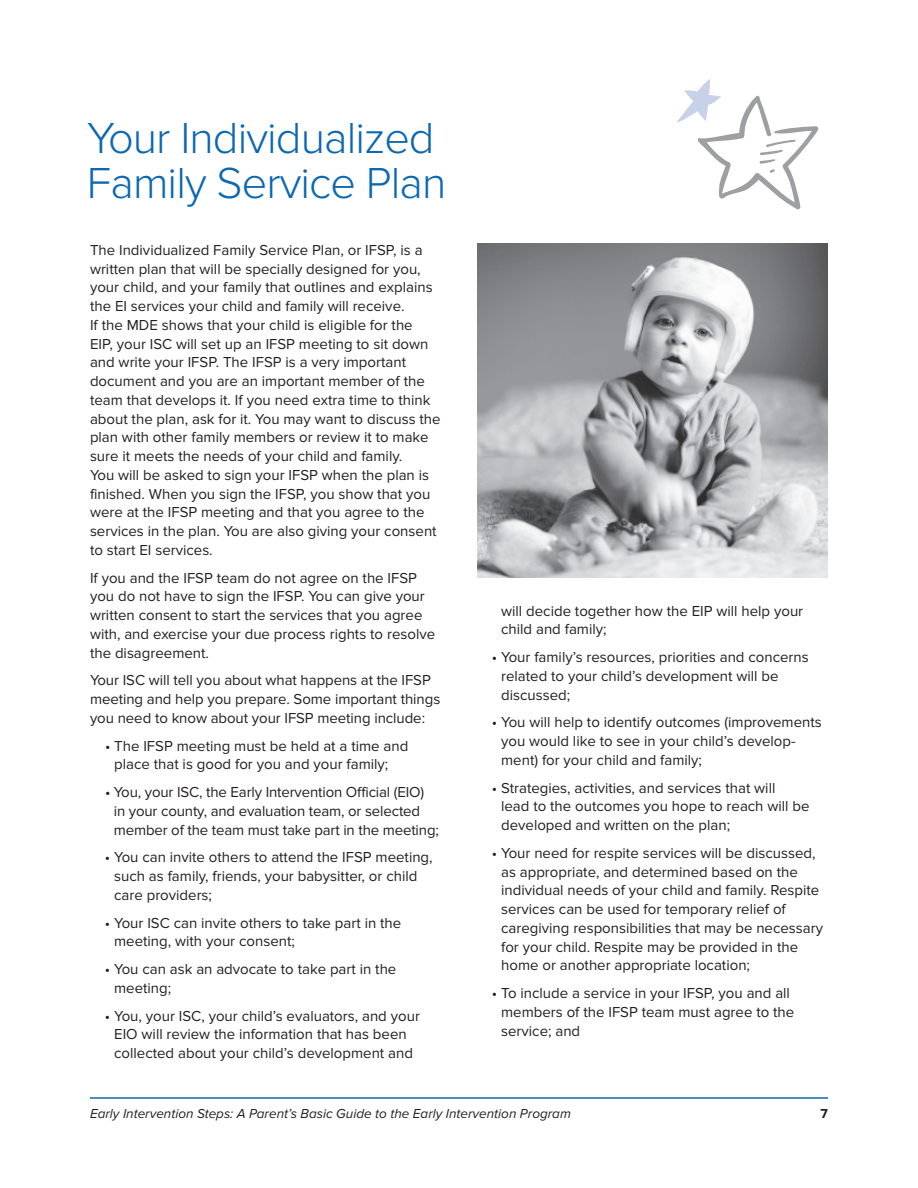
<style>
.page{position:relative;width:918px;height:1188px;background:#fff}
.page>*{position:absolute;margin:0;border:0;box-sizing:border-box;transform-origin:0 0}
.t1{font:300 45px/45px "Proxima Nova";letter-spacing:-.02em;color:#0c68b2}
.t2{font:15px/18.8px "Proxima Nova";color:#231f20}
.t3{font:italic 13.5px "Proxima Nova";color:#231f20}
.t4{font:700 13.5px "Proxima Nova";color:#231f20}
</style>
<div class="page">
<hr style="left:90px;top:1098px;width:738px;height:1px;background:#0c68b2">
<svg style="left:677px;top:79px;width:141px;height:130px"></svg>
<img style="left:477px;top:243px;width:351px;height:335px">
<h1 class="t1" style="left:87px;top:119px;width:361px">Your Individualized<br>Family Service Plan</h1>
<p class="t2" style="left:90px;top:242px;width:352px">The Individualized Family Service Plan, or IFSP, is a written plan that will be specially designed for you, your child, and your family that outlines and explains the EI services your child and family will receive.<br>If the MDE shows that your child is eligible for the<br>EIP, your ISC will set up an IFSP meeting to sit down and write your IFSP. The IFSP is a very important document and you are an important member of the team that develops it. If you need extra time to think about the plan, ask for it. You may want to discuss the plan with other family members or review it to make sure it meets the needs of your child and family.<br>You will be asked to sign your IFSP when the plan is finished. When you sign the IFSP, you show that you were at the IFSP meeting and that you agree to the services in the plan. You are also giving your consent to start EI services.</p>
<p class="t2" style="left:90px;top:570px;width:347px">If you and the IFSP team do not agree on the IFSP you do not have to sign the IFSP. You can give your written consent to start the services that you agree with, and exercise your due process rights to resolve the disagreement.</p>
<p class="t2" style="left:90px;top:672px;width:352px">Your ISC will tell you about what happens at the IFSP meeting and help you prepare. Some important things you need to know about your IFSP meeting include:</p>
<p class="t2" style="left:114px;top:738px;width:296px;text-indent:-9px">• The IFSP meeting must be held at a time and place that is good for you and your family;</p>
<p class="t2" style="left:114px;top:784px;width:327px;text-indent:-9px">• You, your ISC, the Early Intervention Official (EIO) in your county, and evaluation team, or selected member of the team must take part in the meeting;</p>
<p class="t2" style="left:114px;top:849px;width:320px;text-indent:-9px">• You can invite others to attend the IFSP meeting, such as family, friends, your babysitter, or child care providers;</p>
<p class="t2" style="left:114px;top:915px;width:289px;text-indent:-9px">• Your ISC can invite others to take part in the meeting, with your consent;</p>
<p class="t2" style="left:114px;top:961px;width:284px;text-indent:-9px">• You can ask an advocate to take part in the meeting;</p>
<p class="t2" style="left:105px;top:1008px;width:316px;text-align:center">• You, your ISC, your child’s evaluators, and your<br>EIO will review the information that has been collected about your child’s development and</p>
<p class="t2" style="left:501px;top:603px;width:304px">will decide together how the EIP will help your child and family;</p>
<p class="t2" style="left:501px;top:649px;width:309px;text-indent:-9px">• Your family’s resources, priorities and concerns related to your child’s development will be discussed;</p>
<p class="t2" style="left:501px;top:714px;width:322px;text-indent:-9px">• You will help to identify outcomes (improvements you would like to see in your child’s develop&shy;ment) for your child and family;</p>
<p class="t2" style="left:501px;top:780px;width:310px;text-indent:-9px">• Strategies, activities, and services that will<br>lead to the outcomes you hope to reach will be developed and written on the plan;</p>
<p class="t2" style="left:501px;top:845px;width:323px;text-indent:-9px">• Your need for respite services will be discussed, as appropriate, and determined based on the individual needs of your child and family. Respite services can be used for temporary relief of caregiving responsibilities that may be necessary for your child. Respite may be provided in the home or another appropriate location;</p>
<p class="t2" style="left:501px;top:985px;width:295px;text-indent:-9px">• To include a service in your IFSP, you and all members of the IFSP team must agree to the service; and</p>
<p class="t3" style="left:90px;top:1109px;width:482px">Early Intervention Steps: A Parent’s Basic Guide to the Early Intervention Program</p>
<p class="t4" style="left:821px;top:1109px;width:9px">7</p>
</div>
